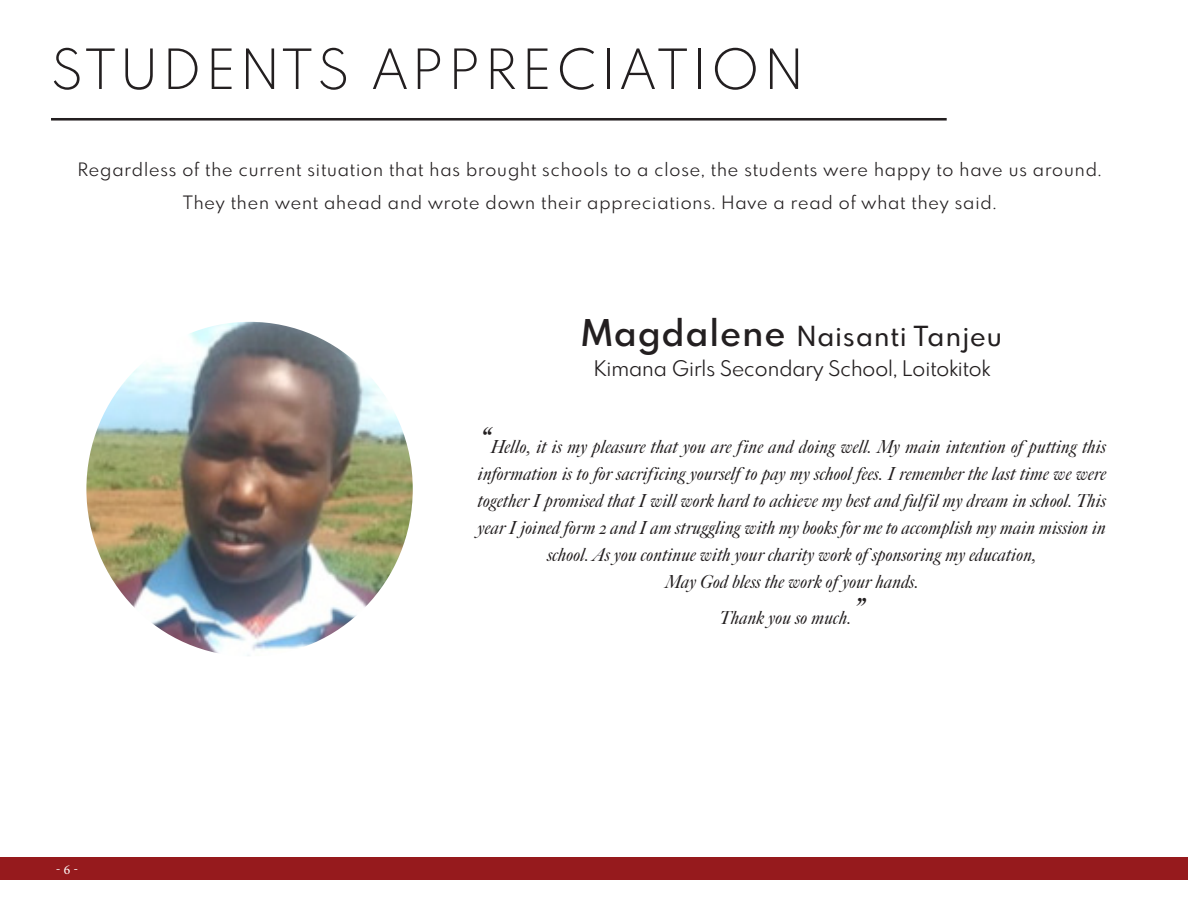
<style>
.page{position:relative;width:1188px;height:918px;background:#fff}
.page>*{position:absolute;margin:0;border:0;box-sizing:border-box;transform-origin:0 0}
.t1{font:300 54px "Spartan MB";letter-spacing:.11em;color:#231f20}
.t2{font:500 27px "Spartan MB";letter-spacing:.04em;color:#231f20}
.t3{font:21px "Spartan MB";color:#231f20}
.t4{font:italic 18px/27px "Big Caslon FB";letter-spacing:.02em;color:#231f20;text-align:center}
.Body_Text{font:18px "Spartan MB";letter-spacing:.05em;color:#231f20}
.t5{font:13.5px "Minion Pro";color:#fff}
.s1{font-weight:600;font-size:36px}
.s2{font-size:36px}
</style>
<div class="page">
<div style="left:0;top:858px;width:1188px;height:22px;background:#961a1d"></div>
<img style="left:87px;top:323px;width:325px;height:333px">
<hr style="left:51px;top:118px;width:896px;height:3px;background:#231f20">
<p class="t1" style="left:51px;top:32px;width:754px">STUDENTS APPRECIATION</p>
<p class="Body_Text" style="left:78px;top:157px;width:1025px">Regardless of the current situation that has brought schools to a close, the students were happy to have us around.</p>
<p class="Body_Text" style="left:183px;top:190px;width:815px">They then went ahead and wrote down their appreciations. Have a read of what they said.</p>
<p class="t2" style="left:582px;top:317px;width:422px"><span class="s1">Magdalene</span> Naisanti Tanjeu</p>
<p class="t3" style="left:594px;top:354px;width:398px">Kimana Girls Secondary School, Loitokitok</p>
<p class="t5" style="left:56px;top:861px;width:24px">- 6 -</p>
<p class="t4" style="left:478px;top:434px;width:630px"><span class="s2">“</span>Hello, it is my pleasure that you are fine and doing well. My main intention of putting this information is to for sacrificing yourself to pay my school fees. I remember the last time we were together I promised that I will work hard to achieve my best and fulfil my dream in school. This year I joined form 2 and I am struggling with my books for me to accomplish my main mission in school. As you continue with your charity work of sponsoring my education,</p>
<p class="t4" style="left:665px;top:569px;width:255px">May God bless the work of your hands.</p>
<p class="t4" style="left:720px;top:605px;width:145px">Thank you so much.<span class="s2">”</span></p>
</div>
